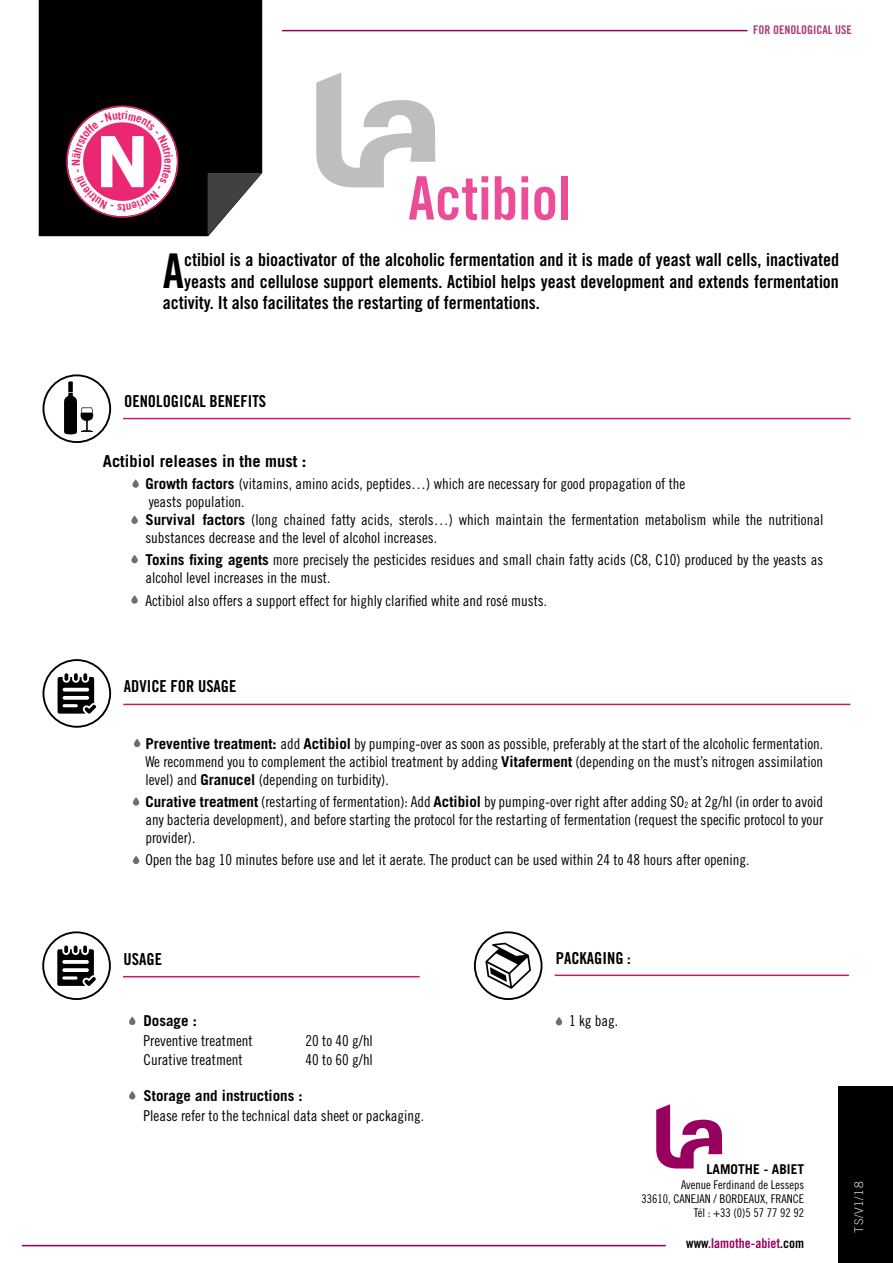
<style>
.page{position:relative;width:893px;height:1263px;background:#fff}
.page>*{position:absolute;margin:0;border:0;box-sizing:border-box;transform-origin:0 0}
.t1{font:60px "Trade Gothic LT Std Bd Cn 20";color:#eb4d99}
.t2{font:47.85px "Trade Gothic LT Std Bd Cn 20";color:#000}
.t3{font:18px "Trade Gothic LT Std Bd Cn 20";color:#000}
.t4{font:16.5px "Trade Gothic LT Std Bd Cn 20";color:#000}
.t5{font:700 16.5px "Trade Gothic LT Std";color:#000}
.t6{font:15px/18px "Trade Gothic LT Std Cn 18";color:#000}
.t7{font:700 15px "Trade Gothic LT Std";color:#000}
.t8{font:13.5px "Trade Gothic LT Std Bd Cn 20";color:#97005e}
.t9{font:700 13.5px "Trade Gothic LT Std";color:#000}
.t10{font:12px/14.4px "Trade Gothic LT Std Cn 18";color:#000;text-align:right}
.t11{font:12px "Trade Gothic LT Std Bd Cn 20";color:#a83e77}
.t12{font:300 12px "Trade Gothic LT Std";color:#cdcfd0}
.s1{font-family:"Trade Gothic LT Std";font-weight:700}
.s2{font-size:8.7px}
.s3{color:#000}
</style>
<div class="page">
<svg style="left:43px;top:374px;width:68px;height:69px"></svg>
<hr style="left:123px;top:418px;width:727px;height:1px;background:#c9166e">
<svg style="left:316px;top:72px;width:119px;height:115px"></svg>
<hr style="left:282px;top:30px;width:465px;height:1px;background:#97005e">
<div style="left:39px;top:0;width:223px;height:236px;background:#000"></div>
<svg style="left:208px;top:173px;width:54px;height:63px"></svg>
<svg style="left:131px;top:515px;width:7px;height:9px"></svg>
<svg style="left:131px;top:555px;width:7px;height:8px"></svg>
<svg style="left:131px;top:595px;width:7px;height:9px"></svg>
<svg style="left:132px;top:479px;width:7px;height:9px"></svg>
<svg style="left:42px;top:931px;width:69px;height:69px"></svg>
<hr style="left:123px;top:976px;width:297px;height:1px;background:#c9166e">
<svg style="left:474px;top:931px;width:68px;height:69px"></svg>
<hr style="left:555px;top:974px;width:294px;height:2px;background:#c9166e">
<div style="left:556px;top:1017px;width:6px;height:8px;background:#6d6e71;border-radius:3px"></div>
<svg style="left:656px;top:1104px;width:66px;height:65px"></svg>
<hr style="left:22px;top:1245px;width:644px;height:1px;background:#97005e">
<div style="left:838px;top:1086px;width:55px;height:177px;background:#000"></div>
<svg style="left:129px;top:1016px;width:6px;height:9px"></svg>
<svg style="left:129px;top:1091px;width:6px;height:8px"></svg>
<svg style="left:43px;top:659px;width:68px;height:69px"></svg>
<hr style="left:123px;top:704px;width:727px;height:1px;background:#c9166e">
<div style="left:133px;top:797px;width:6px;height:9px;background:#6d6e71;border-radius:3px"></div>
<svg style="left:133px;top:855px;width:6px;height:9px"></svg>
<div style="left:134px;top:739px;width:6px;height:8px;background:#6d6e71;border-radius:3px"></div>
<svg style="left:66px;top:106px;width:112px;height:112px"></svg>
<h1 class="t1" style="left:408px;top:162px;width:165px">Actibiol</h1>
<p class="t11" style="left:753px;top:23px;width:100px">FOR OENOLOGICAL USE</p>
<h2 class="t2" style="left:163px;top:242px;width:23px">A</h2>
<p class="t3" style="left:184px;top:249px;width:656px">ctibiol is a bioactivator of the alcoholic fermentation and it is made of yeast wall cells, inactivated</p>
<p class="t3" style="left:184px;top:270px;width:656px">yeasts and cellulose support elements. Actibiol helps yeast development and extends fermentation</p>
<p class="t3" style="left:163px;top:292px;width:378px">activity. It also facilitates the restarting of fermentations.</p>
<p class="t4" style="left:124px;top:391px;width:144px">OENOLOGICAL BENEFITS</p>
<p class="t5" style="left:103px;top:451px;width:205px">Actibiol releases in the must :</p>
<p class="t6" style="left:145px;top:474px;width:679px"><span class="s1">Growth factors</span> (vitamins, amino acids, peptides…) which are necessary for good propagation of the<br>yeasts population.<br><span class="s1">Survival factors</span> (long chained fatty acids, sterols…) which maintain the fermentation metabolism while the nutritional substances decrease and the level of alcohol increases.</p>
<p class="t6" style="left:145px;top:551px;width:679px"><span class="s1">Toxins fixing agents</span> more precisely the pesticides residues and small chain fatty acids (C8, C10) produced by the yeasts as alcohol level increases in the must.</p>
<p class="t6" style="left:145px;top:591px;width:403px">Actibiol also offers a support effect for highly clarified white and rosé musts.</p>
<p class="t4" style="left:124px;top:676px;width:114px">ADVICE FOR USAGE</p>
<p class="t6" style="left:145px;top:734px;width:679px;text-align:justify"><span class="s1">Preventive treatment:</span> add <span class="s1">Actibiol</span> by pumping-over as soon as possible, preferably at the start of the alcoholic fermentation.<br>We recommend you to complement the actibiol treatment by adding <span class="s1">Vitaferment</span> (depending on the must’s nitrogen assimilation level) and <span class="s1">Granucel</span> (depending on turbidity).</p>
<p class="t6" style="left:145px;top:792px;width:679px;text-align:justify"><span class="s1">Curative treatment</span> (restarting of fermentation): Add <span class="s1">Actibiol</span> by pumping-over right after adding SO<span class="s2">2</span> at 2g/hl (in order to avoid any bacteria development), and before starting the protocol for the restarting of fermentation (request the specific protocol to your provider).</p>
<p class="t6" style="left:145px;top:851px;width:605px">Open the bag 10 minutes before use and let it aerate. The product can be used within 24 to 48 hours after opening.</p>
<p class="t4" style="left:124px;top:949px;width:17px">Usage</p>
<p class="t7" style="left:144px;top:1011px;width:55px">Dosage :</p>
<p class="t6" style="left:144px;top:1031px;width:111px">Preventive treatment</p>
<p class="t6" style="left:306px;top:1031px;width:69px">20 to 40 g/hl</p>
<p class="t6" style="left:144px;top:1050px;width:101px">Curative treatment</p>
<p class="t6" style="left:306px;top:1050px;width:69px">40 to 60 g/hl</p>
<p class="t7" style="left:144px;top:1086px;width:161px">Storage and instructions :</p>
<p class="t6" style="left:144px;top:1106px;width:282px">Please refer to the technical data sheet or packaging.</p>
<p class="t4" style="left:556px;top:948px;width:77px">PACKAGING :</p>
<p class="t6" style="left:569px;top:1011px;width:51px">1 kg bag.</p>
<p class="t9" style="left:707px;top:1161px;width:99px">LAMOTHE - ABIET</p>
<p class="t10" style="left:642px;top:1177px;width:164px">Avenue Ferdinand de Lesseps<br>33610, CANEJAN / BORDEAUX, FRANCE<br>Tél : +33 (0)5 57 77 92 92</p>
<p class="t8" style="left:686px;top:1235px;width:119px"><span class="s3">www</span>.lamothe-abiet<span class="s3">.com</span></p>
<p class="t12" style="left:852px;top:1232px;width:52px;rotate:-90deg">TS/V1/18</p>
</div>
